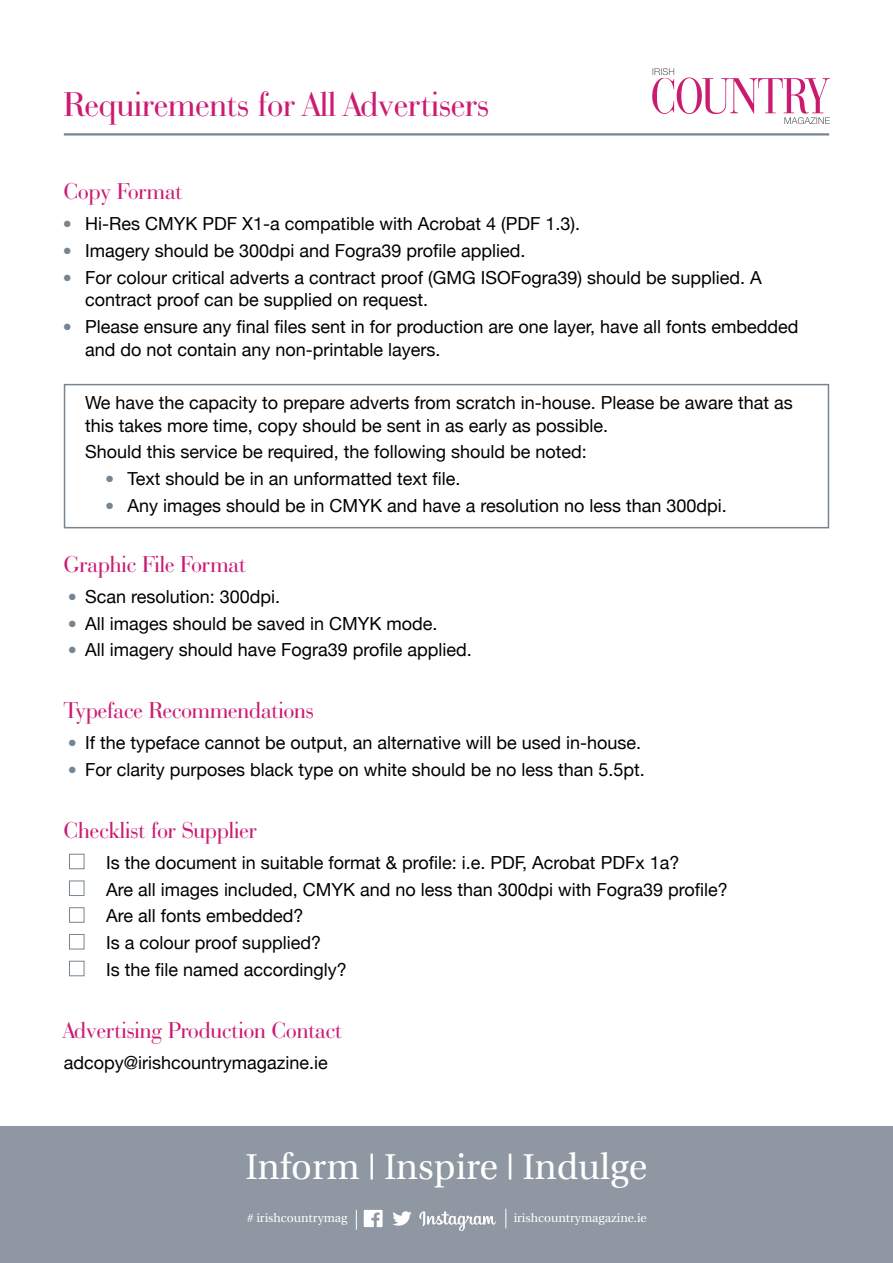
<style>
.page{position:relative;width:893px;height:1263px;background:#fff}
.page>*{position:absolute;margin:0;border:0;box-sizing:border-box;transform-origin:0 0}
.t1{font:36px "Bauer Bodoni BT";color:#cb1b71}
.t2{font:36px "Utopia";color:#fff}
.t3{font:24px "Bauer Bodoni BT";color:#cb1b71}
.t4{font:18px/26.7px "Helvetica Neue";color:#000}
.t5{font:12.15px "Utopia";color:#fff}
</style>
<div class="page">
<svg style="left:652px;top:68px;width:178px;height:56px"></svg>
<hr style="left:64px;top:133px;width:765px;height:3px;background:#778591">
<div style="left:69px;top:854px;width:15px;height:15px;border:1px solid #778591"></div>
<div style="left:69px;top:880px;width:15px;height:16px;border:1px solid #778591"></div>
<div style="left:69px;top:907px;width:15px;height:16px;border:1px solid #778591"></div>
<div style="left:69px;top:934px;width:15px;height:15px;border:1px solid #778591"></div>
<div style="left:69px;top:961px;width:15px;height:15px;border:1px solid #778591"></div>
<div style="left:64px;top:384px;width:765px;height:144px;border:2px solid #778591"></div>
<div style="left:0;top:1127px;width:893px;height:136px;background:#8e97a2"></div>
<svg style="left:419px;top:1211px;width:77px;height:20px"></svg>
<svg style="left:392px;top:1211px;width:20px;height:15px"></svg>
<svg style="left:364px;top:1210px;width:19px;height:17px"></svg>
<svg style="left:356px;top:1210px;width:1px;height:20px"></svg>
<svg style="left:505px;top:1208px;width:1px;height:20px"></svg>
<h1 class="t1" style="left:64px;top:83px;width:427px">Requirements for All Advertisers</h1>
<h2 class="t3" style="left:64px;top:177px;width:120px">Copy Format</h2>
<p class="t4" style="left:64px;top:212px;width:518px"><sup>●</sup> Hi-Res CMYK PDF X1-a compatible with Acrobat 4 (PDF 1.3).</p>
<p class="t4" style="left:64px;top:238px;width:463px"><sup>●</sup> Imagery should be 300dpi and Fogra39 profile applied.</p>
<p class="t4" style="left:85px;top:267px;width:678px;line-height:22.5px;text-indent:-21px"><sup>●</sup> For colour critical adverts a contract proof (GMG ISOFogra39) should be supplied. A contract proof can be supplied on request.</p>
<p class="t4" style="left:85px;top:317px;width:715px;line-height:22.5px;text-indent:-21px"><sup>●</sup> Please ensure any final files sent in for production are one layer, have all fonts embedded and do not contain any non-printable layers.</p>
<p class="t4" style="left:85px;top:393px;width:709px;line-height:22.5px">We have the capacity to prepare adverts from scratch in-house. Please be aware that as this takes more time, copy should be sent in as early as possible.</p>
<p class="t4" style="left:85px;top:440px;width:503px">Should this service be required, the following should be noted:</p>
<p class="t4" style="left:106px;top:466px;width:356px"><sup>●</sup> Text should be in an unformatted text file.</p>
<p class="t4" style="left:106px;top:493px;width:622px"><sup>●</sup> Any images should be in CMYK and have a resolution no less than 300dpi.</p>
<h2 class="t3" style="left:64px;top:549px;width:184px">Graphic File Format</h2>
<p class="t4" style="left:69px;top:584px;width:213px"><sup>●</sup> Scan resolution: 300dpi.</p>
<p class="t4" style="left:69px;top:611px;width:370px"><sup>●</sup> All images should be saved in CMYK mode.</p>
<p class="t4" style="left:69px;top:637px;width:404px"><sup>●</sup> All imagery should have Fogra39 profile applied.</p>
<h2 class="t3" style="left:64px;top:696px;width:252px">Typeface Recommendations</h2>
<p class="t4" style="left:69px;top:730px;width:574px"><sup>●</sup> If the typeface cannot be output, an alternative will be used in-house.</p>
<p class="t4" style="left:69px;top:757px;width:578px"><sup>●</sup> For clarity purposes black type on white should be no less than 5.5pt.</p>
<h2 class="t3" style="left:64px;top:815px;width:195px">Checklist for Supplier</h2>
<p class="t4" style="left:106px;top:850px;width:623px">Is the document in suitable format &amp; profile: i.e. PDF, Acrobat PDFx 1a?<br>Are all images included, CMYK and no less than 300dpi with Fogra39 profile?<br>Are all fonts embedded?<br>Is a colour proof supplied?<br>Is the file named accordingly?</p>
<h2 class="t3" style="left:64px;top:1015px;width:280px">Advertising Production Contact</h2>
<p class="t4" style="left:64px;top:1050px;width:266px">adcopy@irishcountrymagazine.ie</p>
<h1 class="t2" style="left:246px;top:1147px;width:403px">Inform | Inspire | Indulge</h1>
<p class="t5" style="left:247px;top:1211px;width:102px"># irishcountrymag</p>
<p class="t5" style="left:514px;top:1211px;width:135px">irishcountrymagazine.ie</p>
</div>
